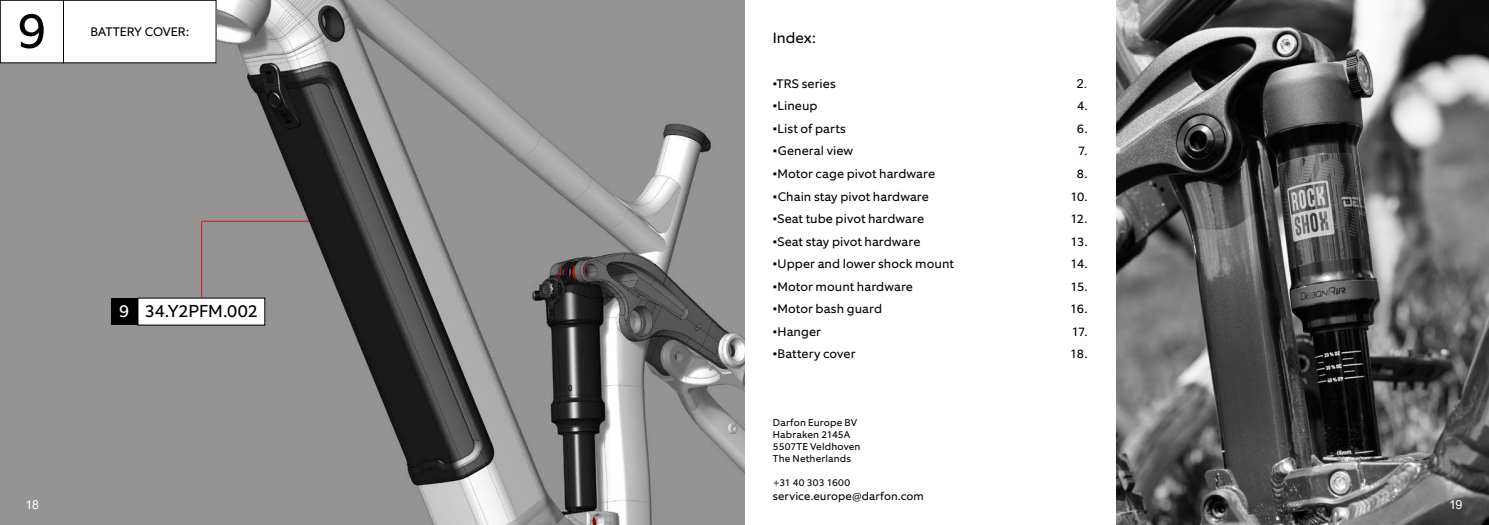
<style>
.page{position:relative;width:1489px;height:525px;background:#fff}
.page>*{position:absolute;margin:0;border:0;box-sizing:border-box;transform-origin:0 0}
.t1{font:50px "Equip";color:#000}
.t2{font:17.5px "Equip";letter-spacing:-.005em;color:#000}
.t3{font:15px "Equip";color:#000}
.t4{font:12.5px "Equip";letter-spacing:.005em;color:#000}
.t5{font:12.5px/22.5px "Equip";letter-spacing:-.055em;color:#000;text-align:right}
.t6{font:12.5px "Arial";color:#fff}
.t7{font:12.5px "Arial";color:#000}
.t8{font:11.25px "Equip";letter-spacing:.015em;color:#000}
.t9{font:10px/12px "Equip";letter-spacing:.015em;color:#000}
.s1{color:#fff}
.s2{font-family:"Arial"}
</style>
<div class="page">
<img style="left:1116px;top:0;width:372px;height:524px">
<img style="left:0;top:0;width:744px;height:524px">
<div style="left:63px;top:0;width:153px;height:63px;background:#fff"></div>
<div style="left:63px;top:0;width:153px;height:63px;border:1px solid #000"></div>
<div style="left:0;top:0;width:63px;height:63px;background:#fff"></div>
<div style="left:0;top:0;width:64px;height:63px;border:1px solid #000"></div>
<div style="left:138px;top:298px;width:127px;height:27px;background:#fff"></div>
<hr style="left:202px;top:221px;width:107px;height:1px;background:#cd1719">
<hr style="left:201px;top:221px;width:1px;height:77px;background:#cd1719">
<div style="left:111px;top:298px;width:27px;height:27px;background:#000"></div>
<h1 class="t1" style="left:17px;top:-1px;width:30px">9</h1>
<p class="t4" style="left:90px;top:24px;width:100px">BATTERY COVER:</p>
<p class="t6" style="left:26px;top:495px;width:15px">18</p>
<h2 class="t2" style="left:119px;top:300px;width:140px"><span class="s1">9</span> 34.Y2PFM.002</h2>
<p class="t3" style="left:772px;top:28px;width:44px">Index:</p>
<p class="t4" style="left:772px;top:76px;width:64px"><span class="s2">▪</span>TRS series</p>
<p class="t4" style="left:772px;top:98px;width:46px"><span class="s2">▪</span>Lineup</p>
<p class="t4" style="left:772px;top:121px;width:74px"><span class="s2">▪</span>List of parts</p>
<p class="t4" style="left:772px;top:143px;width:82px"><span class="s2">▪</span>General view</p>
<p class="t4" style="left:772px;top:166px;width:164px"><span class="s2">▪</span>Motor cage pivot hardware</p>
<p class="t4" style="left:772px;top:188px;width:157px"><span class="s2">▪</span>Chain stay pivot hardware</p>
<p class="t4" style="left:772px;top:211px;width:153px"><span class="s2">▪</span>Seat tube pivot hardware</p>
<p class="t4" style="left:772px;top:233px;width:149px"><span class="s2">▪</span>Seat stay pivot hardware</p>
<p class="t4" style="left:772px;top:256px;width:182px"><span class="s2">▪</span>Upper and lower shock mount</p>
<p class="t4" style="left:772px;top:278px;width:141px"><span class="s2">▪</span>Motor mount hardware</p>
<p class="t4" style="left:772px;top:301px;width:111px"><span class="s2">▪</span>Motor bash guard</p>
<p class="t4" style="left:772px;top:323px;width:50px"><span class="s2">▪</span>Hanger</p>
<p class="t4" style="left:772px;top:346px;width:84px"><span class="s2">▪</span>Battery cover</p>
<p class="t9" style="left:772px;top:416px;width:89px">Darfon Europe BV<br>Habraken 2145A<br>5507TE Veldhoven<br>The Netherlands</p>
<p class="t9" style="left:772px;top:476px;width:79px">+31 40 303 1600</p>
<p class="t8" style="left:772px;top:488px;width:152px">service.europe@darfon.com</p>
<p class="t7" style="left:1076px;top:75px;width:12px">2.</p>
<p class="t5" style="left:1070px;top:95px;width:18px">4.<br>6.<br>7.<br>8.<br>10.<br>12.<br>13.<br>14.<br>15.<br>16.<br>17.<br>18.</p>
<p class="t6" style="left:1448px;top:495px;width:15px">19</p>
</div>
